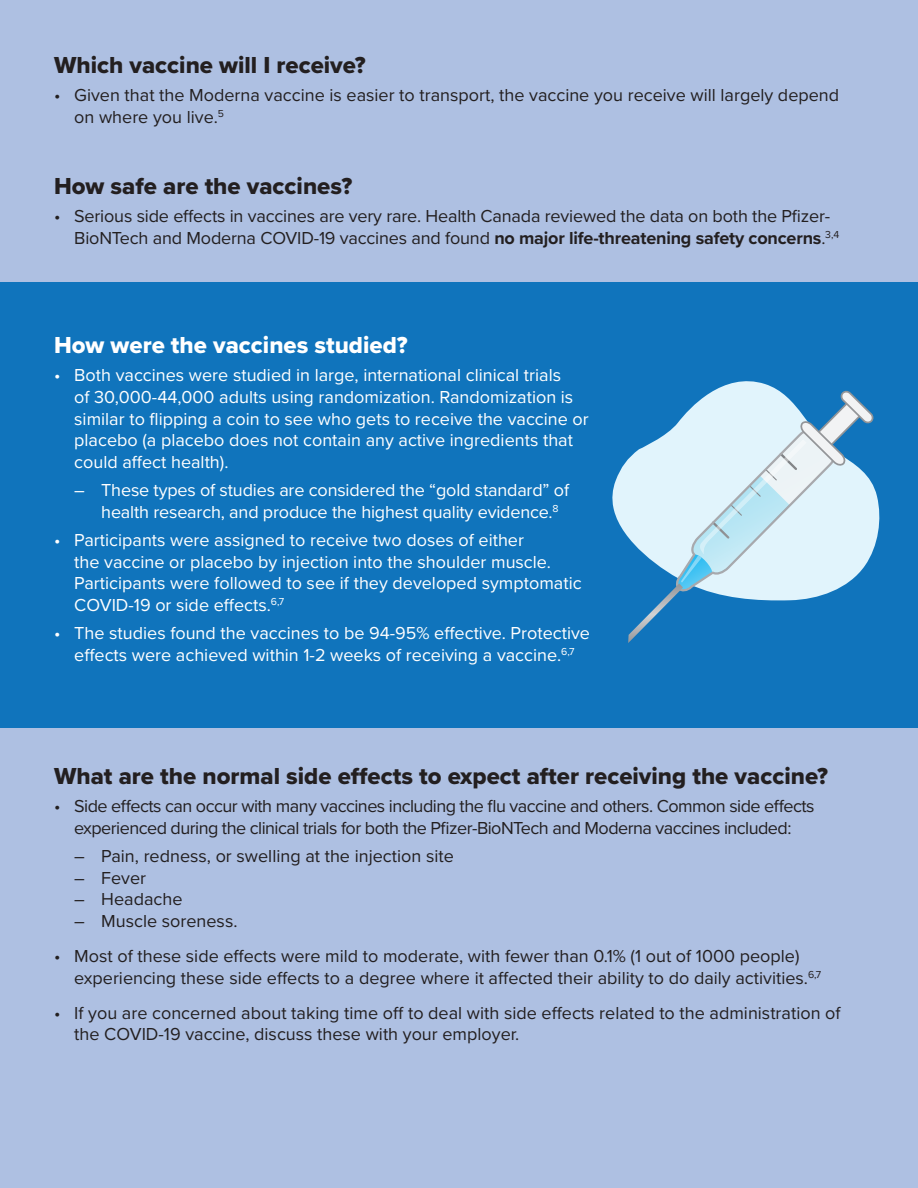
<style>
.page{position:relative;width:918px;height:1188px;background:#aec0e2}
.page>*{position:absolute;margin:0;border:0;box-sizing:border-box;transform-origin:0 0}
.Header_2{font:24px "Proxima Nova Extrabld";color:#231f20}
.Header_2-2{font:24px "Proxima Nova Extrabld";color:#fff}
.t1{font:18px/21.6px "Proxima Nova";color:#fff}
.t2{font:18px/21.6px "Proxima Nova";color:#231f20}
.t3{font:18px/21.6px "Proxima Nova";letter-spacing:-.03em;color:#231f20;text-align:center}
.s1{font-weight:700}
</style>
<div class="page">
<div style="left:0;top:282px;width:918px;height:446px;background:#1074bc"></div>
<svg style="left:612px;top:381px;width:268px;height:169px"></svg>
<svg style="left:628px;top:389px;width:245px;height:254px"></svg>
<p class="Header_2" style="left:54px;top:47px;width:313px">Which vaccine will I receive?</p>
<p class="t2" style="left:74px;top:84px;width:766px;text-indent:-20px">• Given that the Moderna vaccine is easier to transport, the vaccine you receive will largely depend on where you live.<sup>5</sup></p>
<p class="Header_2" style="left:54px;top:168px;width:300px">How safe are the vaccines?</p>
<p class="t2" style="left:74px;top:205px;width:766px;text-indent:-20px">• Serious side effects in vaccines are very rare. Health Canada reviewed the data on both the Pfizer-<br>BioNTech and Moderna COVID-19 vaccines and found <span class="s1">no major life-threatening safety concerns</span>.<sup>3,4</sup></p>
<p class="Header_2-2" style="left:54px;top:327px;width:355px">How were the vaccines studied?</p>
<p class="t1" style="left:74px;top:364px;width:516px;text-indent:-20px">• Both vaccines were studied in large, international clinical trials<br>of 30,000-44,000 adults using randomization. Randomization is similar to flipping a coin to see who gets to receive the vaccine or placebo (a placebo does not contain any active ingredients that could affect health).</p>
<p class="t1" style="left:101px;top:478px;width:469px;text-indent:-27px">― These types of studies are considered the “gold standard” of health research, and produce the highest quality evidence.<sup>8</sup></p>
<p class="t1" style="left:74px;top:528px;width:509px;text-indent:-20px">• Participants were assigned to receive two doses of either<br>the vaccine or placebo by injection into the shoulder muscle.<br>Participants were followed to see if they developed symptomatic COVID-19 or side effects.<sup>6,7</sup></p>
<p class="t1" style="left:54px;top:622px;width:538px;text-align:center">• The studies found the vaccines to be 94-95% effective. Protective effects were achieved within 1-2 weeks of receiving a vaccine.<sup>6,7</sup></p>
<p class="Header_2" style="left:54px;top:758px;width:775px">What are the normal side effects to expect after receiving the vaccine?</p>
<p class="t3" style="left:54px;top:795px;width:762px">• Side effects can occur with many vaccines including the flu vaccine and others. Common side effects experienced during the clinical trials for both the Pfizer-BioNTech and Moderna vaccines included:</p>
<p class="t2" style="left:74px;top:845px;width:381px">― Pain, redness, or swelling at the injection site</p>
<p class="t2" style="left:74px;top:866px;width:73px">― Fever</p>
<p class="t2" style="left:74px;top:888px;width:110px">― Headache</p>
<p class="t2" style="left:74px;top:909px;width:165px">― Muscle soreness.</p>
<p class="t2" style="left:74px;top:945px;width:749px;text-indent:-20px">• Most of these side effects were mild to moderate, with fewer than 0.1% (1 out of 1000 people) experiencing these side effects to a degree where it affected their ability to do daily activities.<sup>6,7</sup></p>
<p class="t2" style="left:74px;top:1001px;width:768px;text-indent:-20px">• If you are concerned about taking time off to deal with side effects related to the administration of the COVID-19 vaccine, discuss these with your employer.</p>
</div>
